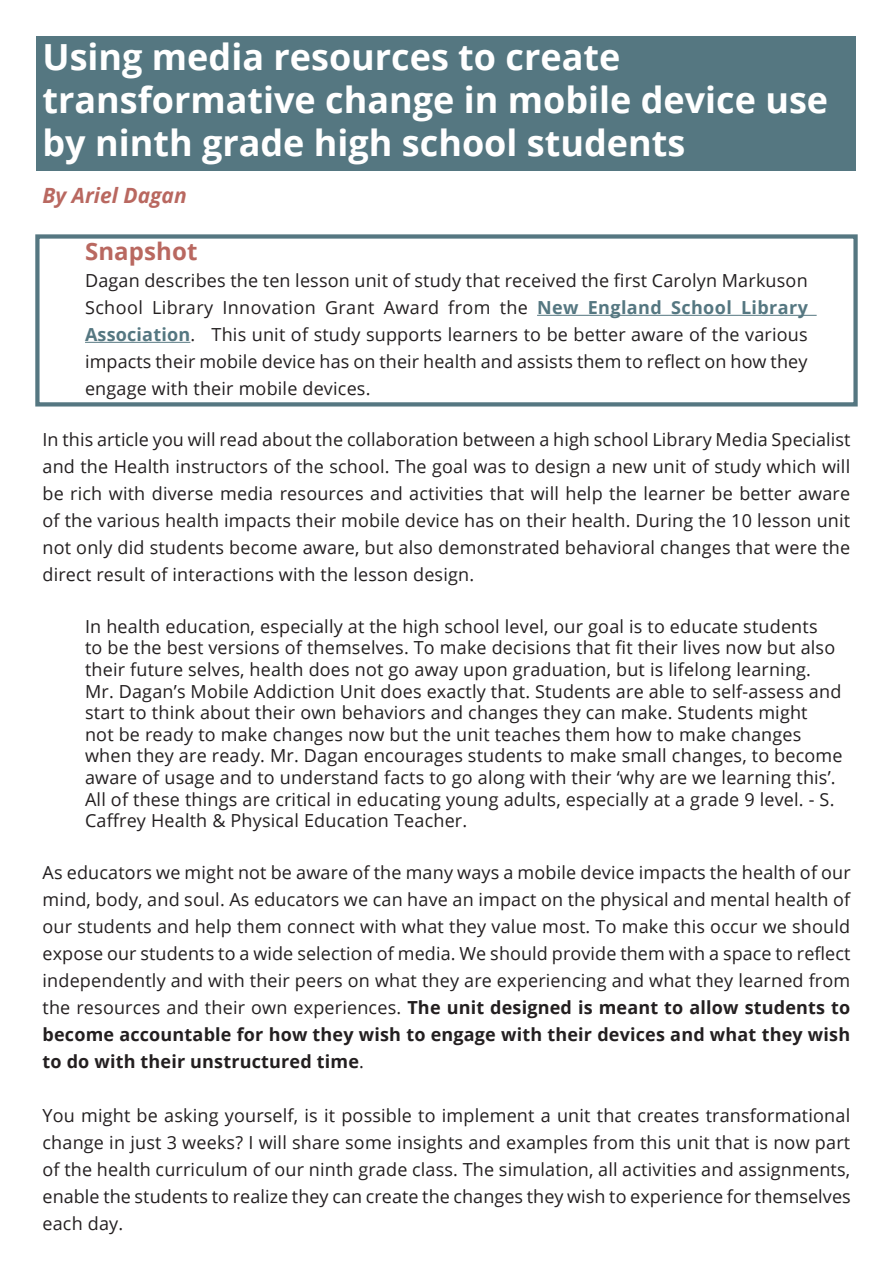
<style>
.page{position:relative;width:893px;height:1263px;background:#fff}
.page>*{position:absolute;margin:0;border:0;box-sizing:border-box;transform-origin:0 0}
.t1{font:700 36px/43.2px "Open Sans";color:#fff}
.Snapshot{font:700 24px "Open Sans";letter-spacing:.005em;color:#b96860}
.Author{font:italic 700 21px "Open Sans";color:#b96860}
.Direct_Quote_Block{font:18px/27px "Open Sans";letter-spacing:.01em;color:#231f20;text-align:justify}
.Snapshot-2{font:18px/27px "Open Sans";letter-spacing:.01em;color:#231f20;text-align:justify}
.s1{font-weight:700;color:#557781}
.s2{font-weight:700}
</style>
<div class="page">
<div style="left:37px;top:37px;width:819px;height:134px;background:#557781"></div>
<div style="left:35px;top:234px;width:823px;height:172px;border:4px solid #557781"></div>
<hr style="left:537px;top:315px;width:280px;height:1px;background:#557781">
<hr style="left:85px;top:342px;width:105px;height:1px;background:#557781">
<h1 class="t1" style="left:43px;top:34px;width:787px">Using media resources to create transformative change in mobile device use by ninth grade high school students</h1>
<h5 class="Author" style="left:43px;top:180px;width:146px">By Ariel Dagan</h5>
<p class="Snapshot" style="left:85px;top:234px;width:114px">Snapshot</p>
<p class="Snapshot-2" style="left:85px;top:266px;width:724px">Dagan describes the ten lesson unit of study that received the first Carolyn Markuson School Library Innovation Grant Award from the <span class="s1">New England School Library Association</span>. This unit of study supports learners to be better aware of the various impacts their mobile device has on their health and assists them to reflect on how they engage with their mobile devices.</p>
<p class="Direct_Quote_Block" style="left:43px;top:426px;width:809px">In this article you will read about the collaboration between a high school Library Media Specialist and the Health instructors of the school. The goal was to design a new unit of study which will be rich with diverse media resources and activities that will help the learner be better aware of the various health impacts their mobile device has on their health. During the 10 lesson unit not only did students become aware, but also demonstrated behavioral changes that were the direct result of interactions with the lesson design.</p>
<p class="Direct_Quote_Block" style="left:85px;top:615px;width:759px;line-height:21.6px;text-align:left">In health education, especially at the high school level, our goal is to educate students<br>to be the best versions of themselves. To make decisions that fit their lives now but also their future selves, health does not go away upon graduation, but is lifelong learning.<br>Mr. Dagan’s Mobile Addiction Unit does exactly that. Students are able to self-assess and start to think about their own behaviors and changes they can make. Students might<br>not be ready to make changes now but the unit teaches them how to make changes when they are ready. Mr. Dagan encourages students to make small changes, to become aware of usage and to understand facts to go along with their ‘why are we learning this’.<br>All of these things are critical in educating young adults, especially at a grade 9 level. - S.<br>Caffrey Health &amp; Physical Education Teacher.</p>
<p class="Direct_Quote_Block" style="left:43px;top:858px;width:810px">As educators we might not be aware of the many ways a mobile device impacts the health of our mind, body, and soul. As educators we can have an impact on the physical and mental health of our students and help them connect with what they value most. To make this occur we should expose our students to a wide selection of media. We should provide them with a space to reflect independently and with their peers on what they are experiencing and what they learned from the resources and their own experiences. <span class="s2">The unit designed is meant to allow students to become accountable for how they wish to engage with their devices and what they wish to do with their unstructured time</span>.</p>
<p class="Direct_Quote_Block" style="left:43px;top:1101px;width:810px">You might be asking yourself, is it possible to implement a unit that creates transformational change in just 3 weeks? I will share some insights and examples from this unit that is now part of the health curriculum of our ninth grade class. The simulation, all activities and assignments, enable the students to realize they can create the changes they wish to experience for themselves each day.</p>
</div>
